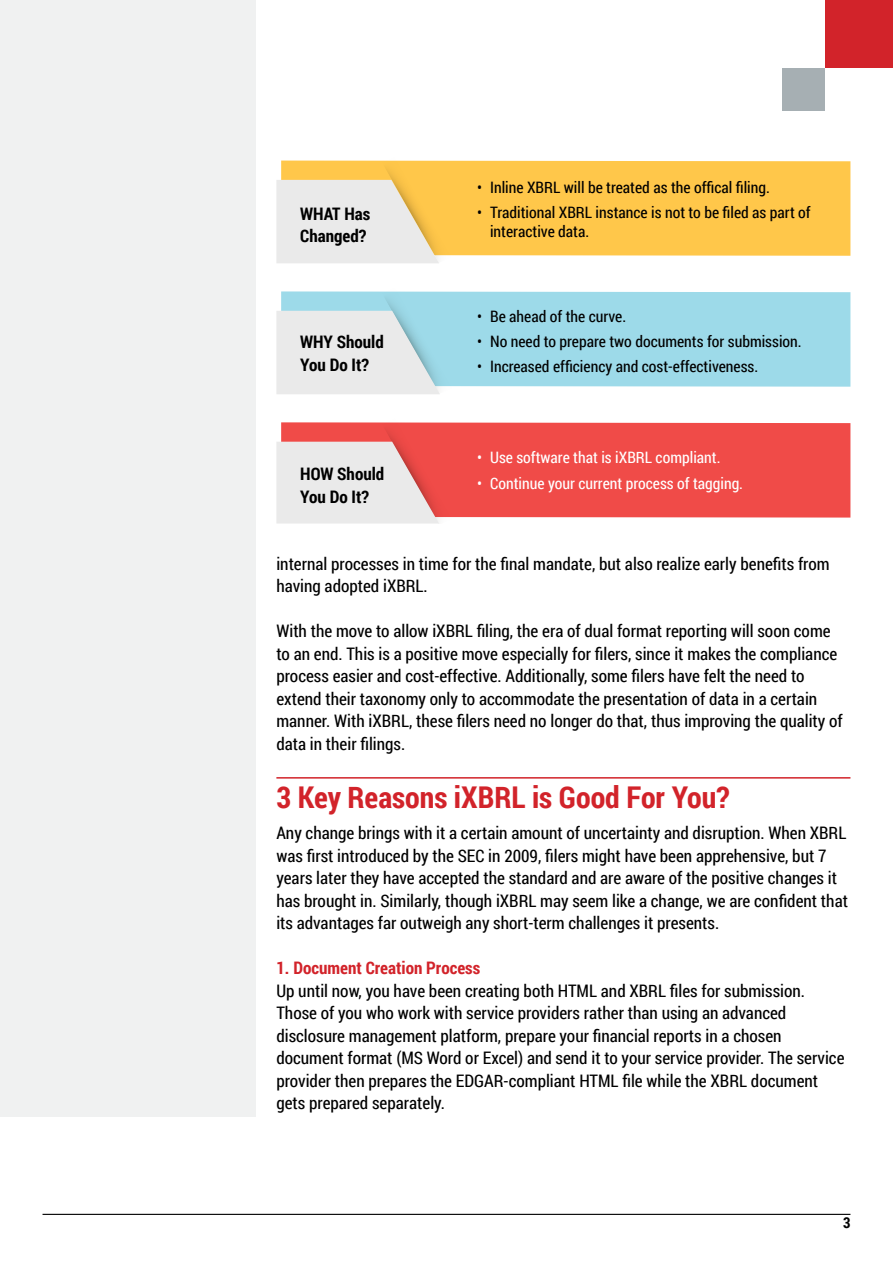
<style>
.page{position:relative;width:893px;height:1263px;background:#fff}
.page>*{position:absolute;margin:0;border:0;box-sizing:border-box;transform-origin:0 0}
.t1{font:700 30px "Roboto Condensed";color:#d2232a}
.t2{font:17.25px/22.5px "Roboto Condensed";color:#000}
.t3{font:700 17.25px/22.5px "Roboto Condensed";color:#000}
.t4{font:700 17.25px "Roboto Condensed";color:#d2232a}
.t5{font:15.75px/18.9px "Roboto Condensed";color:#000}
.t6{font:15.75px "Roboto Condensed";color:#fff}
.t7{font:700 15px "Roboto Condensed";color:#000}
</style>
<div class="page">
<div style="left:0;top:0;width:255px;height:1116px;background:#f0f1f1"></div>
<hr style="left:43px;top:1214px;width:807px;height:1px;background:#000">
<div style="left:825px;top:0;width:68px;height:68px;background:#d2232a"></div>
<div style="left:782px;top:68px;width:43px;height:43px;background:#a6afb3"></div>
<hr style="left:276px;top:777px;width:574px;height:2px;background:#d2232a">
<div style="left:456px;top:161px;width:394px;height:95px;background:#ffc74a"></div>
<svg style="left:276px;top:160px;width:180px;height:103px;background:#f0ddb2"></svg>
<div style="left:457px;top:291px;width:393px;height:96px;background:#9ddae9"></div>
<svg style="left:276px;top:291px;width:181px;height:103px;background:#cee3e8"></svg>
<div style="left:457px;top:422px;width:393px;height:96px;background:#f04b48"></div>
<svg style="left:276px;top:422px;width:181px;height:101px;background:#ebb0af"></svg>
<p class="t3" style="left:300px;top:202px;width:72px">WHAT Has<br>Changed?</p>
<p class="t3" style="left:300px;top:330px;width:85px">WHY Should<br>You Do It?</p>
<p class="t3" style="left:300px;top:462px;width:86px">HOW Should<br>You Do It?</p>
<p class="t5" style="left:477px;top:177px;width:294px">• Inline XBRL will be treated as the offical filing.</p>
<p class="t5" style="left:490px;top:202px;width:322px;text-indent:-13px">• Traditional XBRL instance is not to be filed as part of interactive data.</p>
<p class="t5" style="left:477px;top:306px;width:150px">• Be ahead of the curve.</p>
<p class="t5" style="left:477px;top:331px;width:326px">• No need to prepare two documents for submission.</p>
<p class="t5" style="left:477px;top:357px;width:282px">• Increased efficiency and cost-effectiveness.</p>
<p class="t6" style="left:477px;top:447px;width:245px">• Use software that is iXBRL compliant.</p>
<p class="t6" style="left:477px;top:472px;width:267px">• Continue your current process of tagging.</p>
<p class="t2" style="left:276px;top:552px;width:555px">internal processes in time for the final mandate, but also realize early benefits from having adopted iXBRL.</p>
<p class="t2" style="left:276px;top:619px;width:568px">With the move to allow iXBRL filing, the era of dual format reporting will soon come to an end. This is a positive move especially for filers, since it makes the compliance process easier and cost-effective. Additionally, some filers have felt the need to extend their taxonomy only to accommodate the presentation of data in a certain manner. With iXBRL, these filers need no longer do that, thus improving the quality of data in their filings.</p>
<h1 class="t1" style="left:276px;top:776px;width:455px">3 Key Reasons iXBRL is Good For You?</h1>
<p class="t2" style="left:276px;top:821px;width:573px">Any change brings with it a certain amount of uncertainty and disruption. When XBRL was first introduced by the SEC in 2009, filers might have been apprehensive, but 7 years later they have accepted the standard and are aware of the positive changes it has brought in. Similarly, though iXBRL may seem like a change, we are confident that its advantages far outweigh any short-term challenges it presents.</p>
<p class="t4" style="left:276px;top:956px;width:205px">1. Document Creation Process</p>
<p class="t2" style="left:276px;top:979px;width:570px">Up until now, you have been creating both HTML and XBRL files for submission.<br>Those of you who work with service providers rather than using an advanced disclosure management platform, prepare your financial reports in a chosen document format (MS Word or Excel) and send it to your service provider. The service provider then prepares the EDGAR-compliant HTML file while the XBRL document gets prepared separately.</p>
<p class="t7" style="left:843px;top:1212px;width:9px">3</p>
</div>
